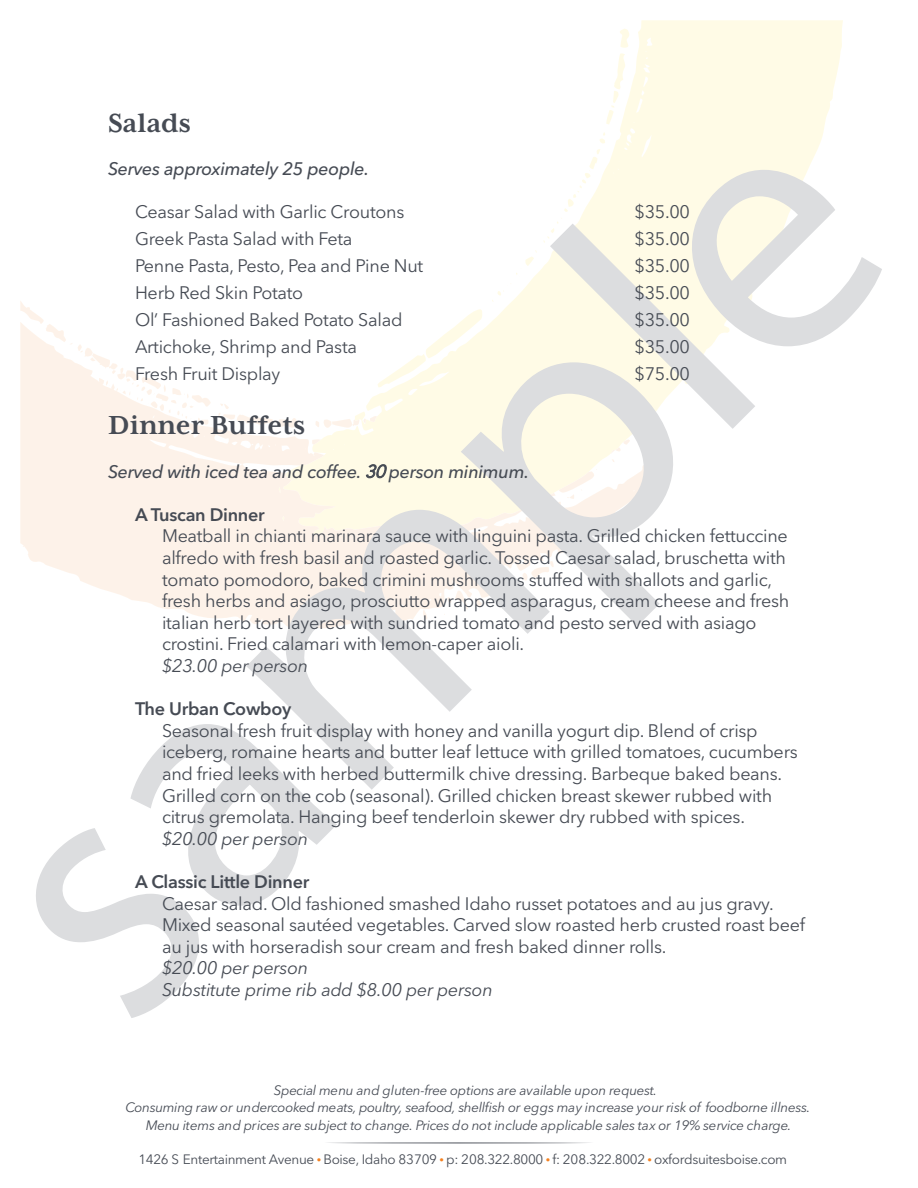
<style>
.page{position:relative;width:918px;height:1188px;background:#fff}
.page>*{position:absolute;margin:0;border:0;box-sizing:border-box;transform-origin:0 0}
.t1{font:700 30px "Mrs Eaves XL Serif OT";color:#464b54}
.t2{font:18px/21.6px "Avenir Next LT Pro";letter-spacing:-.015em;color:#464b54}
.t3{font:italic 18px/21.6px "Avenir Next LT Pro";letter-spacing:-.015em;color:#464b54}
.t4{font:italic 500 18px "Avenir Next LT Pro";letter-spacing:-.015em;color:#464b54}
.t5{font:600 18px "Avenir Next LT Pro";letter-spacing:-.015em;color:#464b54}
.t6{font:italic 13.5px/17.7px "Avenir Next LT Pro";letter-spacing:-.025em;color:#474c55;text-align:center}
.t7{font:13.5px "Avenir Next LT Pro";letter-spacing:-.025em;color:#474c55}
.s1{font-family:"Avenir LT Pro";font-weight:400}
.s2{font-size:9px;color:#f48120}
</style>
<div class="page">
<svg style="left:461px;top:20px;width:382px;height:302px"></svg>
<svg style="left:515px;top:250px;width:22px;height:27px"></svg>
<svg style="left:606px;top:29px;width:24px;height:96px"></svg>
<svg style="left:20px;top:322px;width:523px;height:300px;fill:#fef6e9"></svg>
<svg style="left:20px;top:301px;width:278px;height:128px"></svg>
<svg style="left:328px;top:1142px;width:262px;height:1px"></svg>
<svg style="left:36px;top:724px;width:301px;height:294px"></svg>
<svg style="left:246px;top:510px;width:289px;height:280px"></svg>
<svg style="left:461px;top:362px;width:212px;height:264px"></svg>
<svg style="left:543px;top:132px;width:339px;height:330px"></svg>
<h1 class="t1" style="left:108px;top:108px;width:85px">Salads</h1>
<p class="t4" style="left:108px;top:158px;width:263px">Serves approximately 25 people.</p>
<p class="t2" style="left:135px;top:201px;width:271px">Ceasar Salad with Garlic Croutons</p>
<p class="t2" style="left:634px;top:201px;width:57px">$35.00</p>
<p class="t2" style="left:135px;top:228px;width:219px">Greek Pasta Salad with Feta</p>
<p class="t2" style="left:634px;top:228px;width:57px">$35.00</p>
<p class="t2" style="left:135px;top:255px;width:290px">Penne Pasta, Pesto, Pea and Pine Nut</p>
<p class="t2" style="left:634px;top:255px;width:57px">$35.00</p>
<p class="t2" style="left:135px;top:282px;width:170px">Herb Red Skin Potato</p>
<p class="t2" style="left:634px;top:282px;width:57px">$35.00</p>
<p class="t2" style="left:135px;top:309px;width:269px">Ol’ Fashioned Baked Potato Salad</p>
<p class="t2" style="left:634px;top:309px;width:57px">$35.00</p>
<p class="t2" style="left:135px;top:336px;width:224px">Artichoke, Shrimp and Pasta</p>
<p class="t2" style="left:634px;top:336px;width:57px">$35.00</p>
<p class="t2" style="left:135px;top:363px;width:147px">Fresh Fruit Display</p>
<p class="t2" style="left:634px;top:363px;width:57px">$75.00</p>
<h1 class="t1" style="left:108px;top:410px;width:199px">Dinner Buffets</h1>
<p class="t4" style="left:108px;top:460px;width:423px">Served with iced tea and coffee. <span class="s1">30</span>person minimum.</p>
<p class="t5" style="left:135px;top:504px;width:131px">A Tuscan Dinner</p>
<p class="t2" style="left:162px;top:525px;width:629px">Meatball in chianti marinara sauce with linguini pasta. Grilled chicken fettuccine alfredo with fresh basil and roasted garlic. Tossed Caesar salad, bruschetta with tomato pomodoro, baked crimini mushrooms stuffed with shallots and garlic, fresh herbs and asiago, prosciutto wrapped asparagus, cream cheese and fresh italian herb tort layered with sundried tomato and pesto served with asiago crostini. Fried calamari with lemon-caper aioli.</p>
<p class="t3" style="left:162px;top:655px;width:148px">$23.00 per person</p>
<p class="t5" style="left:135px;top:698px;width:158px">The Urban Cowboy</p>
<p class="t2" style="left:162px;top:720px;width:637px">Seasonal fresh fruit display with honey and vanilla yogurt dip. Blend of crisp iceberg, romaine hearts and butter leaf lettuce with grilled tomatoes, cucumbers and fried leeks with herbed buttermilk chive dressing. Barbeque baked beans.<br>Grilled corn on the cob (seasonal). Grilled chicken breast skewer rubbed with citrus gremolata. Hanging beef tenderloin skewer dry rubbed with spices.</p>
<p class="t3" style="left:162px;top:828px;width:148px">$20.00 per person</p>
<p class="t5" style="left:135px;top:871px;width:176px">A Classic Little Dinner</p>
<p class="t2" style="left:162px;top:893px;width:645px">Caesar salad. Old fashioned smashed Idaho russet potatoes and au jus gravy.<br>Mixed seasonal sautéed vegetables. Carved slow roasted herb crusted roast beef au jus with horseradish sour cream and fresh baked dinner rolls.</p>
<p class="t3" style="left:162px;top:957px;width:332px">$20.00 per person<br>Substitute prime rib add $8.00 per person</p>
<p class="t6" style="left:125px;top:1081px;width:686px">Special menu and gluten-free options are available upon request.<br>Consuming raw or undercooked meats, poultry, seafood, shellfish or eggs may increase your risk of foodborne illness.<br>Menu items and prices are subject to change. Prices do not include applicable sales tax or 19% service charge.</p>
<p class="t7" style="left:138px;top:1151px;width:650px">1426 S Entertainment Avenue <span class="s2">•</span> Boise, Idaho 83709 <span class="s2">•</span> p: 208.322.8000 <span class="s2">•</span> f: 208.322.8002 <span class="s2">•</span> oxfordsuitesboise.com</p>
</div>
